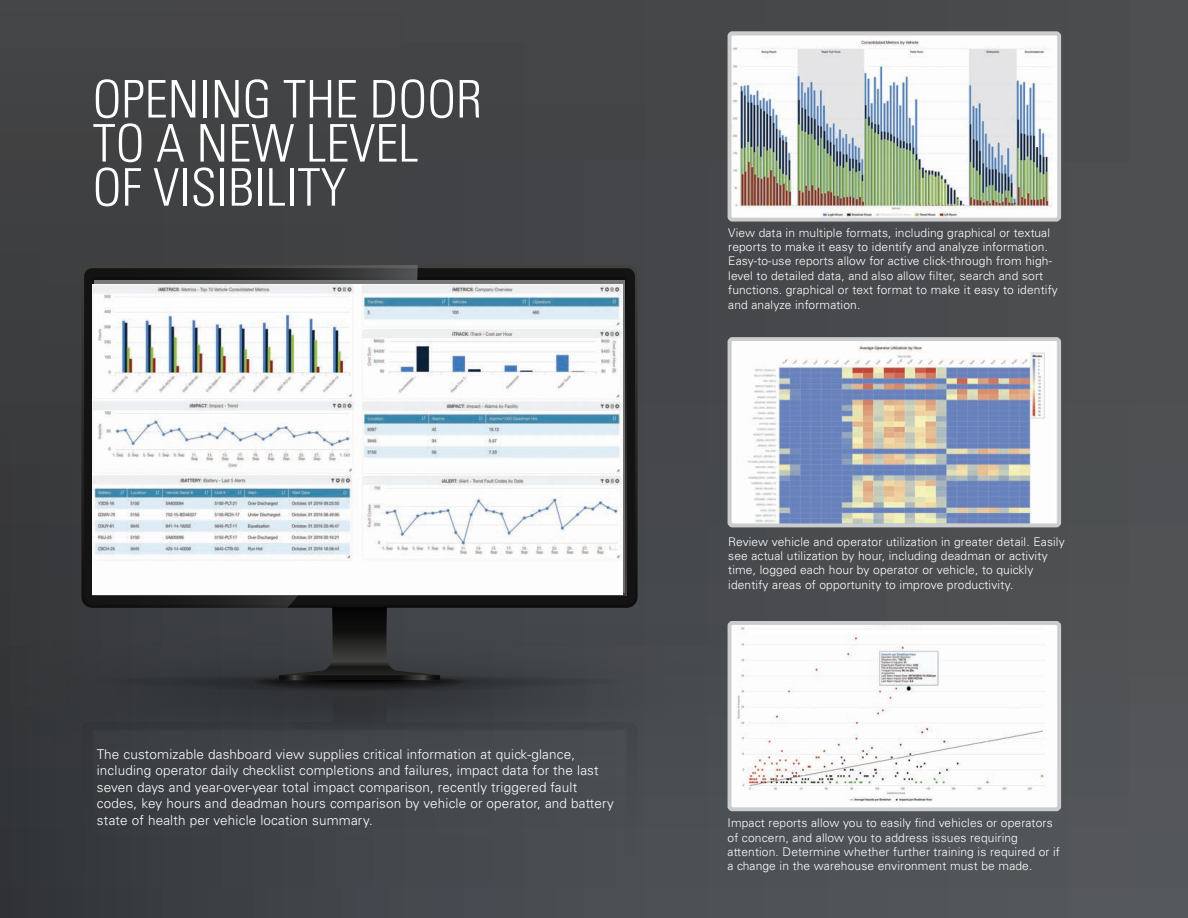
<style>
.page{position:relative;width:1188px;height:918px;background:#fff}
.page>*{position:absolute;margin:0;border:0;box-sizing:border-box;transform-origin:0 0}
.t1{font:300 condensed 51.9px/44.1px "Univers LT Std";color:#fff}
.t2{font:300 13.5px/16.5px "Univers LT Std";letter-spacing:.01em;color:#fff}
.t3{font:300 12px/14.4px "Univers LT Std";letter-spacing:.01em;color:#fff}
</style>
<div class="page">
<div style="left:0;top:0;width:1188px;height:918px;background:linear-gradient(to right,#3c3d3e,#4f5255)"></div>
<div style="left:0;top:626px;width:743px;height:136px;background:linear-gradient(to bottom,#3e4043,#3f4245)"></div>
<svg style="left:84px;top:268px;width:551px;height:337px;fill:#131314"></svg>
<svg style="left:81px;top:265px;width:337px;height:342px"></svg>
<div style="left:84px;top:724px;width:551px;height:193px;background:linear-gradient(to bottom,#45484c,#4c5156);border-radius:6px"></div>
<div style="left:95px;top:731px;width:529px;height:179px;background:#474c50"></div>
<svg style="left:418px;top:910px;width:17px;height:8px"></svg>
<svg style="left:81px;top:723px;width:337px;height:195px"></svg>
<svg style="left:81px;top:607px;width:557px;height:116px"></svg>
<img style="left:93px;top:284px;width:530px;height:311px">
<svg style="left:724px;top:335px;width:339px;height:194px"></svg>
<svg style="left:724px;top:619px;width:339px;height:194px"></svg>
<img style="left:724px;top:29px;width:339px;height:195px">
<p class="t1" style="left:93px;top:77px;width:391px">OPENING THE DOOR<br>TO A NEW LEVEL<br>OF VISIBILITY</p>
<p class="t2" style="left:97px;top:746px;width:519px">The customizable dashboard view supplies critical information at quick-glance, including operator daily checklist completions and failures, impact data for the last seven days and year-over-year total impact comparison, recently triggered fault codes, key hours and deadman hours comparison by vehicle or operator, and battery state of health per vehicle location summary.</p>
<p class="t3" style="left:728px;top:225px;width:331px">View data in multiple formats, including graphical or textual reports to make it easy to identify and analyze information.<br>Easy-to-use reports allow for active click-through from high&shy;level to detailed data, and also allow filter, search and sort functions. graphical or text format to make it easy to identify and analyze information.</p>
<p class="t3" style="left:728px;top:534px;width:338px">Review vehicle and operator utilization in greater detail. Easily see actual utilization by hour, including deadman or activity time, logged each hour by operator or vehicle, to quickly identify areas of opportunity to improve productivity.</p>
<p class="t3" style="left:728px;top:816px;width:334px">Impact reports allow you to easily find vehicles or operators of concern, and allow you to address issues requiring attention. Determine whether further training is required or if a change in the warehouse environment must be made.</p>
</div>
